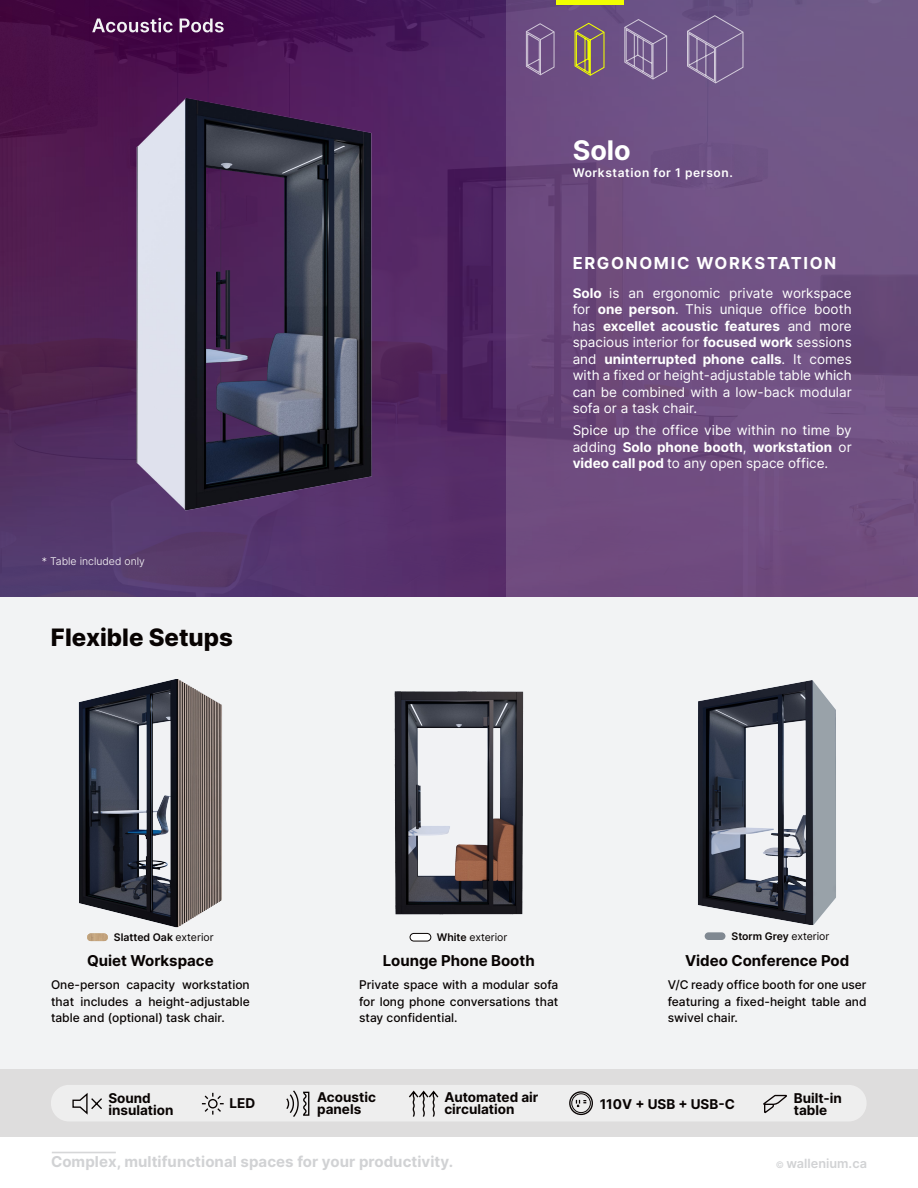
<style>
.page{position:relative;width:918px;height:1188px;background:#fff}
.page>*{position:absolute;margin:0;border:0;box-sizing:border-box;transform-origin:0 0}
.t1{font:700 27px "Inter";color:#fff}
.t2{font:800 24px "Inter";color:#080302}
.t3{font:700 16.5px "Inter";letter-spacing:.1em;color:#fff}
.t4{font:700 15px "Inter";letter-spacing:.005em;color:#d1d2d4}
.t5{font:700 15px "Inter";color:#080302}
.t6{font:13.5px/16.5px "Inter";color:#fff;text-align:justify}
.t7{font:700 13.5px/12px "Inter";color:#080302}
.t8{font:600 12.75px "Inter";color:#d1d2d4}
.t9{font:500 12px/16.5px "Inter";color:#080302;text-align:justify}
.t10{font:600 12px "Inter";letter-spacing:.05em;color:#fff}
.t11{font:600 10.5px "Inter";color:#080302}
.t12{font:300 10.5px "Inter";color:#fff}
.t13{font:10.5px "Inter";color:#080302}
.s1{font-weight:700}
.s2{font-weight:400}
.s3{font-weight:600}
.s4{font-weight:400;font-size:9px}
</style>
<div class="page">
<img style="left:0;top:0;width:506px;height:597px">
<div style="left:0;top:597px;width:918px;height:540px;background:#f2f3f4"></div>
<div style="left:0;top:1069px;width:918px;height:68px;background:#dedddd"></div>
<svg style="left:506px;top:0;width:412px;height:597px;fill:#704e81"></svg>
<div style="left:51px;top:1085px;width:816px;height:36px;background:#eee;border-radius:18px"></div>
<svg style="left:409px;top:1090px;width:30px;height:27px"></svg>
<svg style="left:286px;top:1090px;width:24px;height:27px"></svg>
<svg style="left:72px;top:1093px;width:30px;height:22px"></svg>
<svg style="left:201px;top:1092px;width:23px;height:23px"></svg>
<img style="left:135px;top:97px;width:236px;height:414px">
<svg style="left:576px;top:1100px;width:10px;height:7px"></svg>
<div style="left:569px;top:1091px;width:24px;height:24px;border:1px solid #080302;border-radius:50%"></div>
<div style="left:571px;top:1093px;width:20px;height:20px;border:1px solid #080302;border-radius:50%"></div>
<img style="left:698px;top:680px;width:138px;height:245px">
<img style="left:78px;top:679px;width:144px;height:249px">
<div style="left:705px;top:932px;width:20px;height:8px;background:#808891;border-radius:4px"></div>
<img style="left:395px;top:692px;width:128px;height:222px">
<hr style="left:556px;top:0;width:67px;height:4px;background:#f1ff00">
<svg style="left:624px;top:19px;width:43px;height:61px"></svg>
<svg style="left:686px;top:15px;width:58px;height:69px"></svg>
<div style="left:410px;top:933px;width:21px;height:8px;background:#fff;border-radius:4px"></div>
<div style="left:410px;top:933px;width:21px;height:8px;border:1px solid #080302;border-radius:4px"></div>
<img style="left:87px;top:933px;width:21px;height:8px;border-radius:4px">
<svg style="left:574px;top:22px;width:31px;height:54px"></svg>
<svg style="left:526px;top:23px;width:29px;height:53px"></svg>
<svg style="left:763px;top:1094px;width:24px;height:19px"></svg>
<svg style="left:92px;top:18px;width:132px;height:14px"></svg>
<hr style="left:52px;top:1152px;width:64px;height:1px;background:#d1d2d4">
<h1 class="t1" style="left:573px;top:130px;width:60px">Solo</h1>
<p class="t10" style="left:573px;top:164px;width:162px">Workstation for 1 person.</p>
<p class="t3" style="left:573px;top:251px;width:265px">ERGONOMIC WORKSTATION</p>
<p class="t12" style="left:42px;top:554px;width:105px">* Table included only</p>
<h2 class="t2" style="left:51px;top:619px;width:184px">Flexible Setups</h2>
<p class="t6" style="left:573px;top:285px;width:281px"><span class="s1">Solo</span> is an ergonomic private workspace for <span class="s1">one person</span>. This unique office booth has <span class="s1">excellet acoustic features</span> and more spacious interior for <span class="s1">focused work</span> sessions and <span class="s1">uninterrupted phone calls</span>. It comes with a fixed or height-adjustable table which can be combined with a low-back modular sofa or a task chair.</p>
<p class="t6" style="left:573px;top:422px;width:281px">Spice up the office vibe within no time by adding <span class="s1">Solo phone booth</span>, <span class="s1">workstation</span> or <span class="s1">video call pod</span> to any open space office.</p>
<p class="t11" style="left:114px;top:929px;width:101px">Slatted Oak <span class="s2">exterior</span></p>
<p class="t13" style="left:437px;top:929px;width:72px"><span class="s3">White</span> exterior</p>
<p class="t11" style="left:732px;top:928px;width:99px">Storm Grey <span class="s2">exterior</span></p>
<p class="t5" style="left:87px;top:950px;width:128px">Quiet Workspace</p>
<p class="t5" style="left:383px;top:950px;width:154px">Lounge Phone Booth</p>
<p class="t5" style="left:685px;top:950px;width:166px">Video Conference Pod</p>
<p class="t9" style="left:359px;top:976px;width:201px">Private space with a modular sofa for long phone conversations that stay confidential.</p>
<p class="t9" style="left:668px;top:976px;width:200px">V/C ready office booth for one user featuring a fixed-height table and swivel chair.</p>
<p class="t9" style="left:51px;top:976px;width:200px">One-person capacity workstation that includes a height-adjustable table and (optional) task chair.</p>
<p class="t7" style="left:317px;top:1090px;width:60px">Acoustic panels</p>
<p class="t7" style="left:444px;top:1091px;width:96px">Automated air circulation</p>
<p class="t7" style="left:108px;top:1092px;width:67px">Sound insulation</p>
<p class="t7" style="left:230px;top:1097px;width:27px">LED</p>
<p class="t7" style="left:794px;top:1092px;width:50px">Built-in table</p>
<p class="t7" style="left:600px;top:1098px;width:137px">110V + USB + USB-C</p>
<p class="t4" style="left:51px;top:1150px;width:404px">Complex, multifunctional spaces for your productivity.</p>
<p class="t8" style="left:776px;top:1154px;width:93px"><span class="s4">©</span> wallenium.ca</p>
</div>
